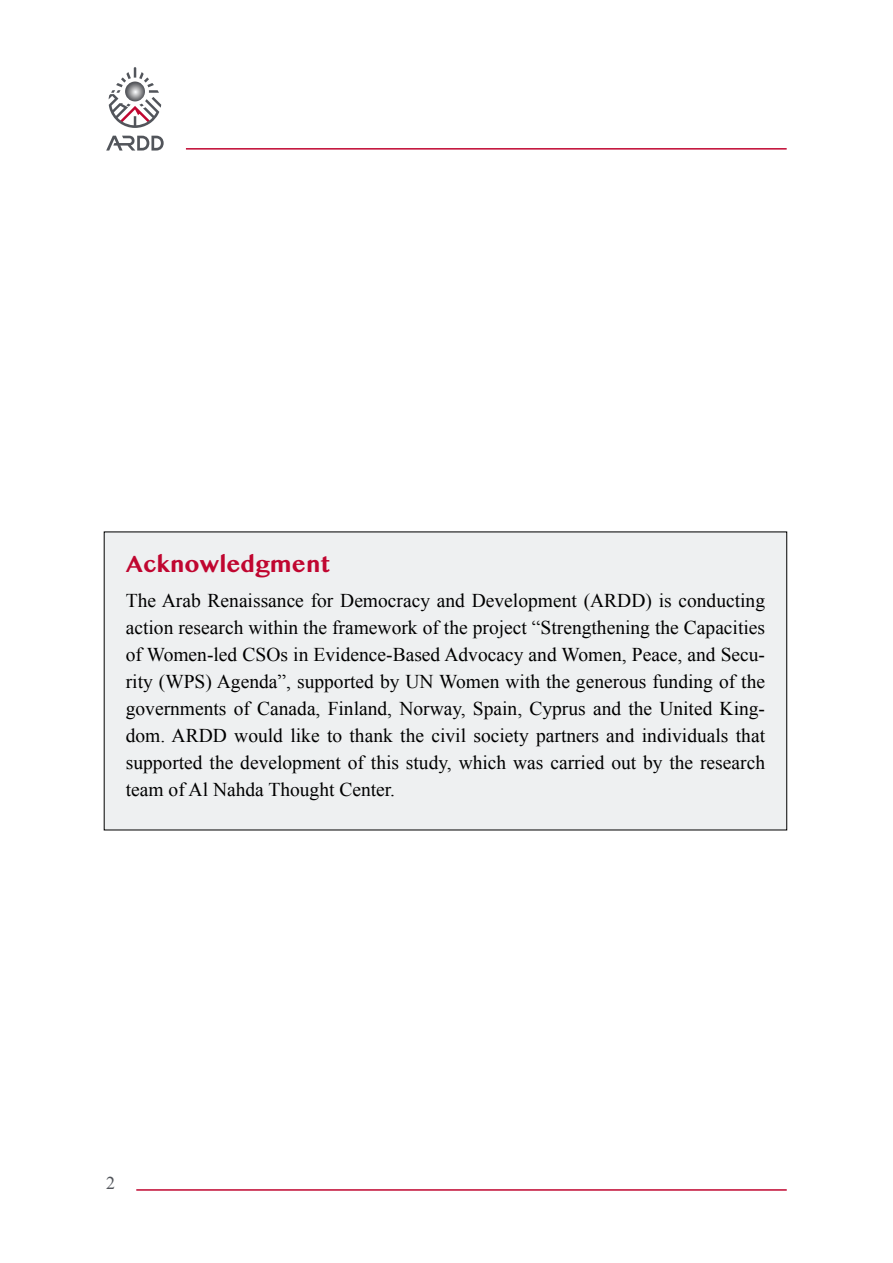
<style>
.page{position:relative;width:893px;height:1263px;background:#fff}
.page>*{position:absolute;margin:0;border:0;box-sizing:border-box;transform-origin:0 0}
.t1{font:700 21px "Bangla MN";color:#c00630}
.t2{font:19.5px/27px "Times New Roman";color:#000;text-align:justify}
.t3{font:18px "Times New Roman";color:#52555b}
</style>
<div class="page">
<hr style="left:136px;top:1189px;width:651px;height:2px;background:#c00630">
<svg style="left:106px;top:136px;width:58px;height:15px"></svg>
<svg style="left:109px;top:67px;width:52px;height:61px"></svg>
<hr style="left:186px;top:148px;width:601px;height:2px;background:#c00630">
<div style="left:104px;top:532px;width:683px;height:298px;background:#eef0f1"></div>
<p class="t1" style="left:126px;top:552px;width:206px">Acknowledgment</p>
<p class="t2" style="left:126px;top:587px;width:641px">The Arab Renaissance for Democracy and Development (ARDD) is conducting action research within the framework of the project “Strengthening the Capacities of Women-led CSOs in Evidence-Based Advocacy and Women, Peace, and Secu&shy;rity (WPS) Agenda”, supported by UN Women with the generous funding of the governments of Canada, Finland, Norway, Spain, Cyprus and the United King&shy;dom. ARDD would like to thank the civil society partners and individuals that supported the development of this study, which was carried out by the research team of Al Nahda Thought Center.</p>
<p class="t3" style="left:106px;top:1171px;width:10px">2</p>
</div>
